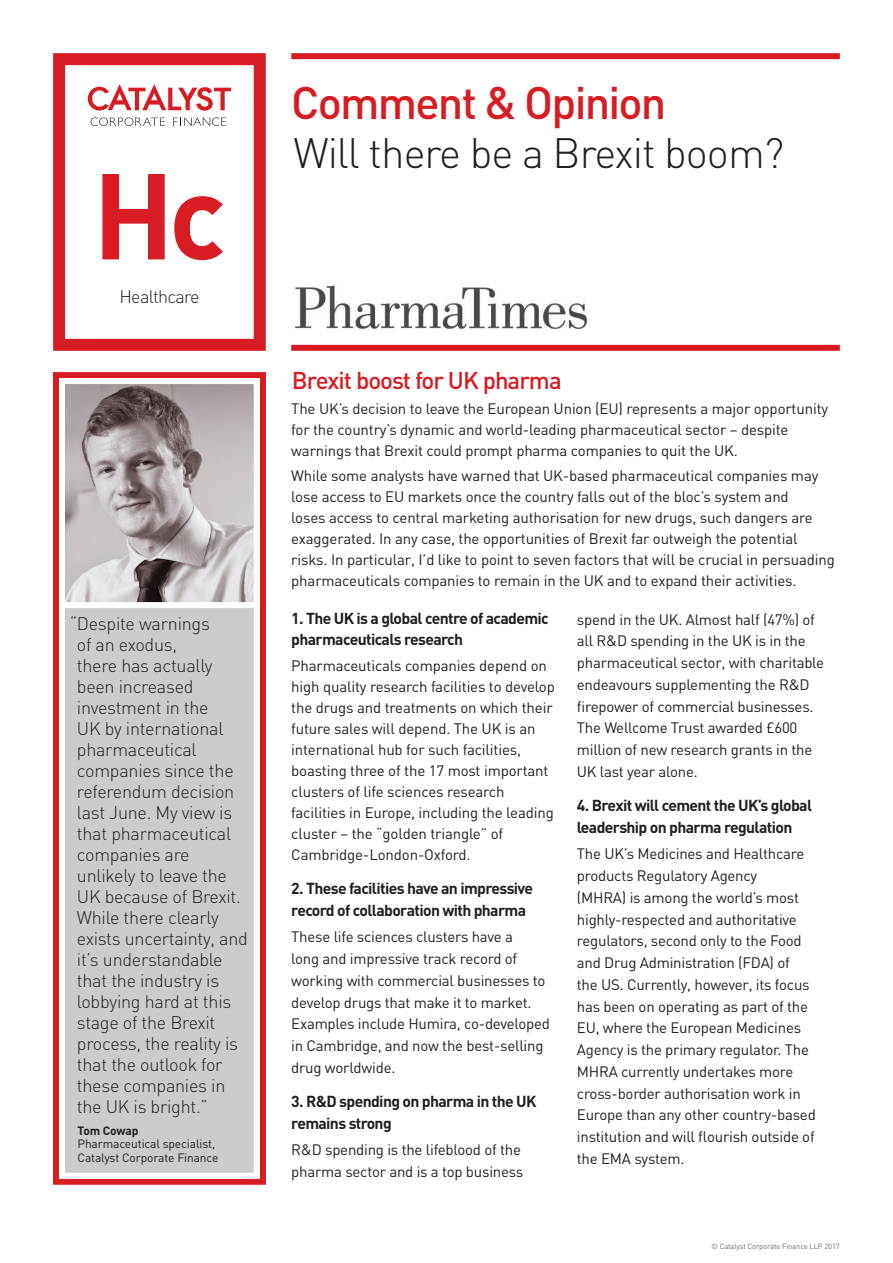
<style>
.page{position:relative;width:893px;height:1263px;background:#fff}
.page>*{position:absolute;margin:0;border:0;box-sizing:border-box;transform-origin:0 0}
.t1{font:700 120px "DIN";color:#d81c23}
.t2{font:500 45px "DIN";letter-spacing:-.04em;color:#d81c23}
.t3{font:300 42px "DIN";letter-spacing:-.025em;color:#231f20}
.t4{font:500 24px "DIN";letter-spacing:-.04em;color:#d81c23}
.t5{font:300 18px/21px "DIN";letter-spacing:-.015em;color:#231f20}
.t6{font:300 18px "DIN";letter-spacing:-.04em;color:#231f20}
.t7{font:700 15.75px/21.8px "DIN";letter-spacing:-.04em;color:#231f20}
.t8{font:15px/21.8px "DIN";letter-spacing:-.015em;color:#231f20}
.t9{font:12px/13.5px "DIN";letter-spacing:-.01em;color:#231f20}
.t10{font:700 12px "DIN";letter-spacing:-.01em;color:#231f20}
.t11{font:7.5px "DIN";letter-spacing:-.01em;color:#6c6d70}
</style>
<div class="page">
<div style="left:53px;top:372px;width:213px;height:813px;border:6px solid #d81c23"></div>
<div style="left:291px;top:345px;width:549px;height:6px;background:#d81c23"></div>
<div style="left:291px;top:53px;width:549px;height:6px;background:#d81c23"></div>
<div style="left:59px;top:523px;width:201px;height:656px;background:#cbcbca;border:6px solid #fff"></div>
<img style="left:66px;top:385px;width:187px;height:216px">
<div style="left:59px;top:378px;width:201px;height:230px;border:6px solid #fff"></div>
<div style="left:53px;top:53px;width:213px;height:298px;border:12px solid #d81c23"></div>
<svg style="left:91px;top:117px;width:74px;height:9px"></svg>
<svg style="left:173px;top:117px;width:53px;height:9px"></svg>
<svg style="left:88px;top:84px;width:143px;height:27px"></svg>
<img style="left:295px;top:285px;width:292px;height:44px">
<h1 class="t1" style="left:92px;top:138px;width:135px">Hc</h1>
<p class="t6" style="left:119px;top:285px;width:82px">Healthcare</p>
<p class="t5" style="left:77px;top:613px;width:172px;text-indent:-7px">“Despite warnings<br>of an exodus,<br>there has actually been increased investment in the<br>UK by international pharmaceutical companies since the referendum decision last June. My view is that pharmaceutical companies are unlikely to leave the<br>UK because of Brexit.<br>While there clearly exists uncertainty, and it’s understandable that the industry is lobbying hard at this stage of the Brexit process, the reality is that the outlook for these companies in the UK is bright.”</p>
<p class="t10" style="left:78px;top:1122px;width:63px">Tom Cowap</p>
<p class="t9" style="left:78px;top:1137px;width:142px">Pharmaceutical specialist,<br>Catalyst Corporate Finance</p>
<h2 class="t2" style="left:291px;top:74px;width:377px">Comment &amp; Opinion</h2>
<h3 class="t3" style="left:293px;top:127px;width:492px">Will there be a Brexit boom?</h3>
<h3 class="t4" style="left:292px;top:365px;width:271px">Brexit boost for UK pharma</h3>
<p class="t8" style="left:291px;top:397px;width:538px;line-height:21px">The UK’s decision to leave the European Union (EU) represents a major opportunity for the country’s dynamic and world-leading pharmaceutical sector – despite warnings that Brexit could prompt pharma companies to quit the UK.</p>
<p class="t8" style="left:291px;top:465px;width:545px;line-height:21px">While some analysts have warned that UK-based pharmaceutical companies may lose access to EU markets once the country falls out of the bloc’s system and<br>loses access to central marketing authorisation for new drugs, such dangers are exaggerated. In any case, the opportunities of Brexit far outweigh the potential risks. In particular, I’d like to point to seven factors that will be crucial in persuading pharmaceuticals companies to remain in the UK and to expand their activities.</p>
<p class="t7" style="left:291px;top:606px;width:259px">1. The UK is a global centre of academic pharmaceuticals research</p>
<p class="t8" style="left:291px;top:655px;width:265px;line-height:21px">Pharmaceuticals companies depend on high quality research facilities to develop the drugs and treatments on which their future sales will depend. The UK is an international hub for such facilities, boasting three of the 17 most important clusters of life sciences research facilities in Europe, including the leading cluster – the “golden triangle” of Cambridge-London-Oxford.</p>
<p class="t7" style="left:291px;top:877px;width:243px">2. These facilities have an impressive record of collaboration with pharma</p>
<p class="t8" style="left:291px;top:926px;width:260px">These life sciences clusters have a<br>long and impressive track record of working with commercial businesses to develop drugs that make it to market.<br>Examples include Humira, co-developed in Cambridge, and now the best-selling drug worldwide.</p>
<p class="t7" style="left:291px;top:1090px;width:247px">3. R&amp;D spending on pharma in the UK remains strong</p>
<p class="t8" style="left:291px;top:1139px;width:233px">R&amp;D spending is the lifeblood of the pharma sector and is a top business</p>
<p class="t8" style="left:577px;top:608px;width:249px">spend in the UK. Almost half (47%) of all R&amp;D spending in the UK is in the pharmaceutical sector, with charitable endeavours supplementing the R&amp;D firepower of commercial businesses.<br>The Wellcome Trust awarded £600 million of new research grants in the UK last year alone.</p>
<p class="t7" style="left:577px;top:794px;width:237px">4. Brexit will cement the UK’s global leadership on pharma regulation</p>
<p class="t8" style="left:577px;top:843px;width:240px">The UK’s Medicines and Healthcare products Regulatory Agency<br>(MHRA) is among the world’s most highly-respected and authoritative regulators, second only to the Food and Drug Administration (FDA) of<br>the US. Currently, however, its focus has been on operating as part of the EU, where the European Medicines Agency is the primary regulator. The MHRA currently undertakes more cross-border authorisation work in Europe than any other country-based institution and will flourish outside of the EMA system.</p>
<p class="t11" style="left:711px;top:1241px;width:130px">© Catalyst Corporate Finance LLP 2017</p>
</div>
